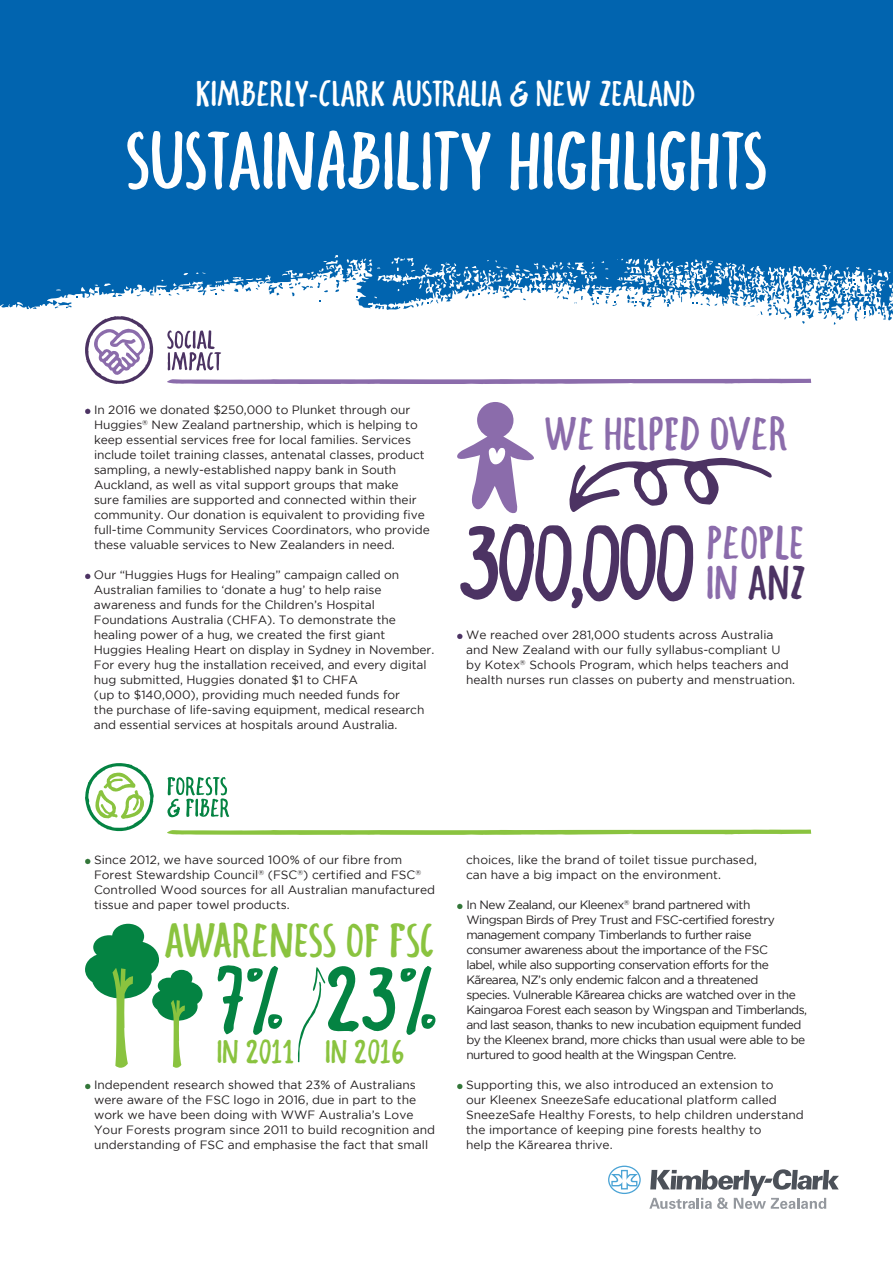
<style>
.page{position:relative;width:893px;height:1263px;background:#fff}
.page>*{position:absolute;margin:0;border:0;box-sizing:border-box;transform-origin:0 0}
.t1{font:103.65px "Fungo";letter-spacing:-.05em;color:#4c3363}
.t2{font:90px "Fungo";color:#048342}
.t3{font:81px "Fungo";color:#fff}
.t4{font:48px "Fungo";letter-spacing:.01em;color:#8ac33f}
.t5{font:47.25px "Fungo";color:#8b6cab}
.t6{font:46.8px "Fungo";color:#8b6cab}
.t7{font:36px "Fungo";color:#fff}
.t8{font:32.7px "Fungo";color:#8ac33f}
.t9{font:12px/15px "Gotham";letter-spacing:-.005em;color:#231f20}
.t10{font:12px/15px "Gotham";letter-spacing:-.04em;color:#231f20}
.s1{font-size:47.25px;color:#8b6cab}
.s2{font-size:47.25px}
</style>
<div class="page">
<svg style="left:85px;top:409px;width:5px;height:5px"></svg>
<svg style="left:85px;top:574px;width:5px;height:5px"></svg>
<svg style="left:457px;top:634px;width:5px;height:5px"></svg>
<svg style="left:85px;top:859px;width:5px;height:5px"></svg>
<svg style="left:85px;top:1084px;width:5px;height:5px"></svg>
<svg style="left:457px;top:904px;width:5px;height:5px"></svg>
<svg style="left:457px;top:1084px;width:5px;height:5px"></svg>
<div style="left:0;top:0;width:893px;height:205px;background:#0164af"></div>
<div style="left:0;top:205px;width:893px;height:116px;background:#0164af"></div>
<svg style="left:32px;top:306px;width:4px;height:3px"></svg>
<svg style="left:55px;top:296px;width:23px;height:14px"></svg>
<svg style="left:608px;top:1165px;width:33px;height:29px"></svg>
<svg style="left:649px;top:1169px;width:190px;height:40px"></svg>
<svg style="left:85px;top:260px;width:802px;height:124px"></svg>
<svg style="left:85px;top:763px;width:726px;height:72px"></svg>
<svg style="left:569px;top:457px;width:203px;height:55px"></svg>
<svg style="left:457px;top:402px;width:77px;height:112px"></svg>
<svg style="left:298px;top:967px;width:27px;height:95px"></svg>
<svg style="left:85px;top:924px;width:118px;height:144px"></svg>
<h3 class="t7" style="left:196px;top:73px;width:501px">KIMBERLY-CLARK AUSTRALIA &amp; NEW ZEALAND</h3>
<h3 class="t3" style="left:126px;top:113px;width:641px">SUSTAINABILITY HIGHLIGHTS</h3>
<p class="t9" style="left:94px;top:402px;width:337px">In 2016 we donated $250,000 to Plunket through our Huggies<sup>®</sup> New Zealand partnership, which is helping to keep essential services free for local families. Services include toilet training classes, antenatal classes, product sampling, a newly-established nappy bank in South Auckland, as well as vital support groups that make<br>sure families are supported and connected within their community. Our donation is equivalent to providing five full-time Community Services Coordinators, who provide these valuable services to New Zealanders in need.</p>
<p class="t9" style="left:94px;top:567px;width:342px">Our “Huggies Hugs for Healing” campaign called on Australian families to ‘donate a hug’ to help raise awareness and funds for the Children’s Hospital Foundations Australia (CHFA). To demonstrate the healing power of a hug, we created the first giant Huggies Healing Heart on display in Sydney in November.<br>For every hug the installation received, and every digital hug submitted, Huggies donated $1 to CHFA<br>(up to $140,000), providing much needed funds for<br>the purchase of life-saving equipment, medical research and essential services at hospitals around Australia.</p>
<h3 class="t6" style="left:544px;top:406px;width:246px">WE HELPED OVER</h3>
<h1 class="t1" style="left:457px;top:502px;width:350px">300,000 <span class="s1">IN</span> <span class="s2">ANZ</span></h1>
<h3 class="t5" style="left:706px;top:515px;width:99px">PEOPLE</h3>
<p class="t9" style="left:466px;top:627px;width:331px">We reached over 281,000 students across Australia and New Zealand with our fully syllabus-compliant U by Kotex<sup>®</sup> Schools Program, which helps teachers and health nurses run classes on puberty and menstruation.</p>
<p class="t9" style="left:94px;top:852px;width:343px">Since 2012, we have sourced 100% of our fibre from Forest Stewardship Council<sup>®</sup> (FSC<sup>®</sup>) certified and FSC<sup>® </sup>Controlled Wood sources for all Australian manufactured tissue and paper towel products.</p>
<h3 class="t4" style="left:165px;top:913px;width:272px">AWARENESS OF FSC</h3>
<h2 class="t2" style="left:217px;top:946px;width:223px">7% 23%</h2>
<h3 class="t8" style="left:217px;top:1032px;width:189px">IN 2011 IN 2016</h3>
<p class="t9" style="left:94px;top:1077px;width:343px">Independent research showed that 23% of Australians were aware of the FSC logo in 2016, due in part to the work we have been doing with WWF Australia’s Love Your Forests program since 2011 to build recognition and understanding of FSC and emphasise the fact that small</p>
<p class="t9" style="left:466px;top:852px;width:292px">choices, like the brand of toilet tissue purchased, can have a big impact on the environment.</p>
<p class="t10" style="left:466px;top:897px;width:342px">In New Zealand, our Kleenex<sup>®</sup> brand partnered with Wingspan Birds of Prey Trust and FSC-certified forestry management company Timberlands to further raise consumer awareness about the importance of the FSC<br>label, while also supporting conservation efforts for the Kãrearea, NZ’s only endemic falcon and a threatened<br>species. Vulnerable Kãrearea chicks are watched over in the Kaingaroa Forest each season by Wingspan and Timberlands, and last season, thanks to new incubation equipment funded by the Kleenex brand, more chicks than usual were able to be nurtured to good health at the Wingspan Centre.</p>
<p class="t9" style="left:466px;top:1077px;width:339px">Supporting this, we also introduced an extension to<br>our Kleenex SneezeSafe educational platform called SneezeSafe Healthy Forests, to help children understand the importance of keeping pine forests healthy to<br>help the Kãrearea thrive.</p>
</div>
